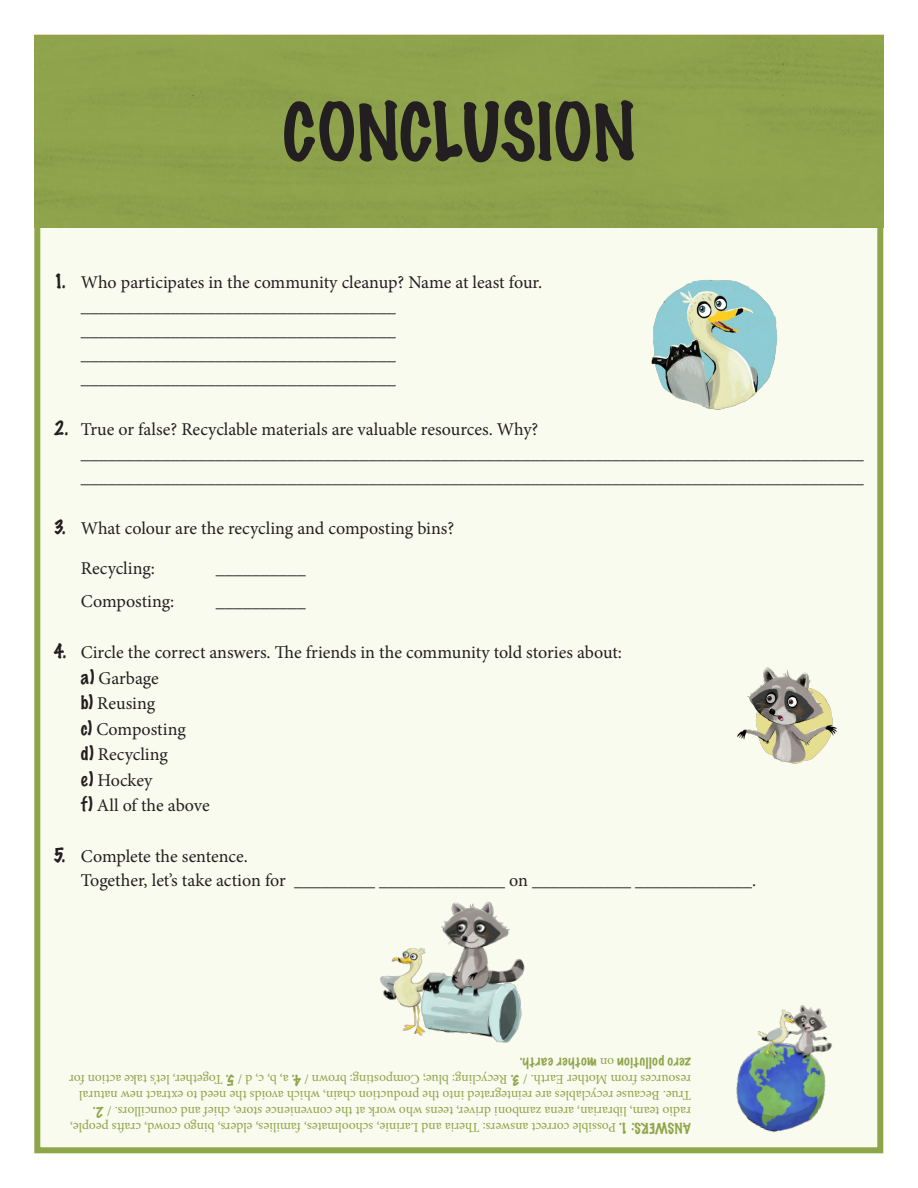
<style>
.page{position:relative;width:918px;height:1188px;background:#fff}
.page>*{position:absolute;margin:0;border:0;box-sizing:border-box;transform-origin:0 0}
.t1{font:100 72px "Marker Felt";color:#231f20}
.t2{font:18px/24px "Minion Pro";color:#231f20}
.t3{font:13.5px/16.2px "Minion Pro";color:#8fa54a}
.s1{font-family:"Marker Felt";font-weight:100}
</style>
<div class="page">
<div style="left:34px;top:34px;width:849px;height:1119px;background:#f9fbef;border:6px solid #8fa54a"></div>
<div style="left:34px;top:36px;width:849px;height:192px;background:#8ea34c"></div>
<img style="left:651px;top:279px;width:127px;height:131px">
<img style="left:380px;top:901px;width:145px;height:142px">
<img style="left:737px;top:667px;width:100px;height:97px">
<img style="left:708px;top:1005px;width:151px;height:142px">
<p class="t1" style="left:283px;top:75px;width:354px">CONCLUSION</p>
<p class="t2" style="left:81px;top:270px;width:463px;text-indent:-27px"><span class="s1">1.</span> Who participates in the community cleanup? Name at least four. ___________________________________ ___________________________________ ___________________________________ ___________________________________</p>
<p class="t2" style="left:81px;top:417px;width:784px;text-indent:-27px"><span class="s1">2.</span> True or false? Recyclable materials are valuable resources. Why? _______________________________________________________________________________________ _______________________________________________________________________________________</p>
<p class="t2" style="left:54px;top:516px;width:402px"><span class="s1">3.</span> What colour are the recycling and composting bins?</p>
<p class="t2" style="left:81px;top:556px;width:76px">Recycling:</p>
<p class="t2" style="left:216px;top:556px;width:91px">__________</p>
<p class="t2" style="left:81px;top:589px;width:95px">Composting:</p>
<p class="t2" style="left:216px;top:589px;width:91px">__________</p>
<p class="t2" style="left:81px;top:640px;width:543px;line-height:25.5px;text-indent:-27px"><span class="s1">4.</span> Circle the correct answers. The friends in the community told stories about: <span class="s1">a)</span> Garbage<br><span class="s1">b)</span> Reusing<br><span class="s1">c)</span> Composting<br><span class="s1">d)</span> Recycling<br><span class="s1">e)</span> Hockey<br><span class="s1">f)</span> All of the above</p>
<p class="t2" style="left:81px;top:844px;width:677px;text-indent:-27px"><span class="s1">5.</span> Complete the sentence.<br>Together, let’s take action for _________ ______________ on ___________ _____________.</p>
<p class="t3" style="left:691px;top:1136px;width:624px;rotate:-180deg"><span class="s1">ANSWERS: 1.</span> Possible correct answers: Theria and Larinie, schoolmates, families, elders, bingo crowd, crafts people, radio team, librarian, arena zamboni driver, teens who work at the convenience store, chief and councillors. / <span class="s1">2.<br></span>True. Because recyclables are reintegrated into the production chain, which avoids the need to extract new natural resources from Mother Earth. / <span class="s1">3.</span> Recycling: blue; Composting: brown / <span class="s1">4.</span> a, b, c, d / <span class="s1">5.</span> Together, let’s take action for <span class="s1">zero pollution</span> on <span class="s1">mother earth.</span></p>
</div>
